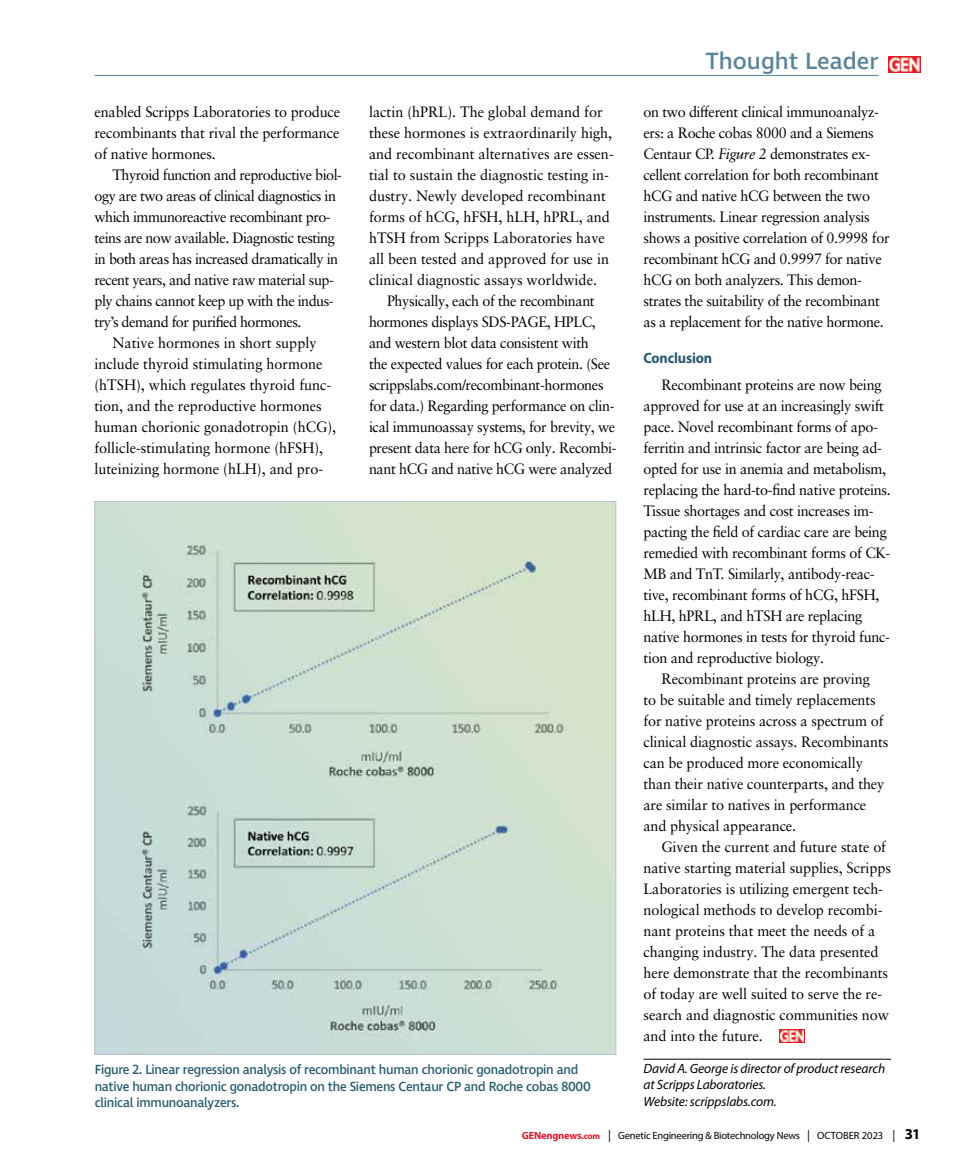
<style>
.page{position:relative;width:972px;height:1175px;background:#fff}
.page>*{position:absolute;margin:0;border:0;box-sizing:border-box;transform-origin:0 0}
.t1{font:500 24px "Ingra";color:#5b8395}
.t2{font:15px/21px "Sabon LT Pro";letter-spacing:-.02em;color:#000;scale:.96 1}
.t3{font:15px/21px "Sabon LT Pro";color:#000;scale:.96 1}
.t4{font:700 15px "Myriad Pro";letter-spacing:-.01em;color:#285b6e;scale:.95 1}
.t5{font:500 13.5px/16.5px "Ingra";letter-spacing:-.02em;color:#285b6e;scale:.95 1}
.t6{font:italic 13.5px/16.5px "Myriad Pro";letter-spacing:-.01em;color:#000}
.t7{font:10.5px "Myriad Pro";letter-spacing:-.02em;color:#000}
.s1{font-style:italic}
.s2{font-weight:700;color:#e11a2c}
.s3{font-weight:700;font-size:9px;color:#e11a2c}
.s4{font-size:12px}
.s5{font-weight:700;font-size:15px}
</style>
<div class="page">
<hr style="left:644px;top:1058px;width:247px;height:1px;background:#000">
<img style="left:779px;top:1029px;width:26px;height:13px">
<img style="left:888px;top:56px;width:32px;height:16px">
<hr style="left:95px;top:75px;width:784px;height:1px;background:#5b8395">
<img style="left:96px;top:503px;width:518px;height:549px">
<p class="t2" style="left:94px;top:101px;width:258px;text-align:justify">enabled Scripps Laboratories to produce recombinants that rival the performance of native hormones.</p>
<p class="t2" style="left:112px;top:164px;width:241px">Thyroid function and reproductive biol-</p>
<p class="t2" style="left:94px;top:185px;width:253px">ogy are two areas of clinical diagnostics in</p>
<p class="t2" style="left:94px;top:206px;width:248px">which immunoreactive recombinant pro-</p>
<p class="t2" style="left:94px;top:227px;width:252px">teins are now available. Diagnostic testing</p>
<p class="t2" style="left:94px;top:248px;width:255px">in both areas has increased dramatically in</p>
<p class="t2" style="left:94px;top:269px;width:251px">recent years, and native raw material sup-</p>
<p class="t2" style="left:94px;top:290px;width:251px">ply chains cannot keep up with the indus-</p>
<p class="t2" style="left:94px;top:311px;width:217px">try’s demand for purified hormones.</p>
<p class="t3" style="left:112px;top:332px;width:214px">Native hormones in short supply</p>
<p class="t3" style="left:94px;top:353px;width:239px">include thyroid stimulating hormone</p>
<p class="t3" style="left:94px;top:374px;width:248px">(hTSH), which regulates thyroid func-</p>
<p class="t3" style="left:94px;top:395px;width:238px">tion, and the reproductive hormones</p>
<p class="t3" style="left:94px;top:416px;width:253px">human chorionic gonadotropin (hCG),</p>
<p class="t3" style="left:94px;top:437px;width:240px">follicle-stimulating hormone (hFSH),</p>
<p class="t3" style="left:94px;top:458px;width:240px">luteinizing hormone (hLH), and pro-</p>
<p class="t3" style="left:369px;top:101px;width:256px">lactin (hPRL). The global demand for these hormones is extraordinarily high, and recombinant alternatives are essen&shy;tial to sustain the diagnostic testing in&shy;dustry. Newly developed recombinant forms of hCG, hFSH, hLH, hPRL, and hTSH from Scripps Laboratories have all been tested and approved for use in clinical diagnostic assays worldwide.</p>
<p class="t2" style="left:369px;top:290px;width:259px;text-indent:18px">Physically, each of the recombinant hormones displays SDS-PAGE, HPLC, and western blot data consistent with<br>the expected values for each protein. (See scrippslabs.com/recombinant-hormones for data.) Regarding performance on clin&shy;ical immunoassay systems, for brevity, we present data here for hCG only. Recombi&shy;nant hCG and native hCG were analyzed</p>
<p class="t5" style="left:95px;top:1062px;width:524px">Figure 2. Linear regression analysis of recombinant human chorionic gonadotropin and native human chorionic gonadotropin on the Siemens Centaur CP and Roche cobas 8000 clinical immunoanalyzers.</p>
<h1 class="t1" style="left:706px;top:46px;width:174px">Thought Leader</h1>
<p class="t2" style="left:644px;top:101px;width:258px">on two different clinical immunoanalyz&shy;ers: a Roche cobas 8000 and a Siemens Centaur CP. <span class="s1">Figure 2</span> demonstrates ex&shy;cellent correlation for both recombinant hCG and native hCG between the two instruments. Linear regression analysis shows a positive correlation of 0.9998 for recombinant hCG and 0.9997 for native hCG on both analyzers. This demon&shy;strates the suitability of the recombinant as a replacement for the native hormone.</p>
<p class="t4" style="left:644px;top:348px;width:74px">Conclusion</p>
<p class="t2" style="left:644px;top:374px;width:259px;text-indent:18px">Recombinant proteins are now being approved for use at an increasingly swift pace. Novel recombinant forms of apo&shy;ferritin and intrinsic factor are being ad&shy;opted for use in anemia and metabolism, replacing the hard-to-find native proteins.<br>Tissue shortages and cost increases im&shy;pacting the field of cardiac care are being remedied with recombinant forms of CK-MB and TnT. Similarly, antibody-reac&shy;tive, recombinant forms of hCG, hFSH, hLH, hPRL, and hTSH are replacing native hormones in tests for thyroid func&shy;tion and reproductive biology.</p>
<p class="t2" style="left:644px;top:668px;width:257px;text-indent:18px">Recombinant proteins are proving<br>to be suitable and timely replacements for native proteins across a spectrum of clinical diagnostic assays. Recombinants can be produced more economically than their native counterparts, and they are similar to natives in performance and physical appearance.</p>
<p class="t2" style="left:644px;top:836px;width:259px;text-indent:18px">Given the current and future state of native starting material supplies, Scripps Laboratories is utilizing emergent tech&shy;nological methods to develop recombi&shy;nant proteins that meet the needs of a changing industry. The data presented here demonstrate that the recombinants of today are well suited to serve the re&shy;search and diagnostic communities now and into the future.</p>
<p class="t6" style="left:644px;top:1060px;width:243px">David A. George is director of product research at Scripps Laboratories.<br>Website: scrippslabs.com.</p>
<p class="t7" style="left:522px;top:1129px;width:400px"><span class="s2">GENengnews.</span><span class="s3">com</span> <span class="s4">|</span> Genetic Engineering &amp; Biotechnology News <span class="s4">|</span> OCTOBER 2023 <span class="s4">|</span> <span class="s5">31</span></p>
</div>
